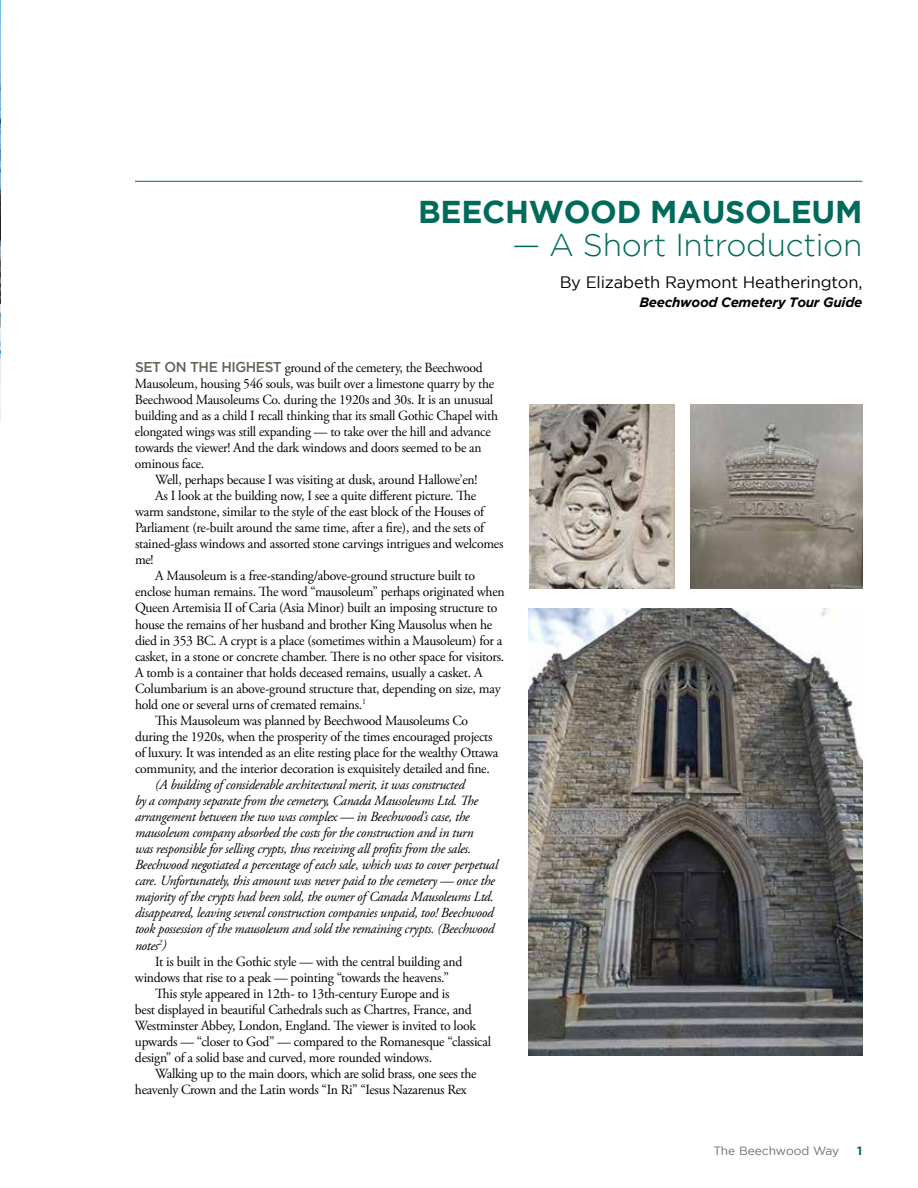
<style>
.page{position:relative;width:918px;height:1188px;background:#fff}
.page>*{position:absolute;margin:0;border:0;box-sizing:border-box;transform-origin:0 0}
.t1{font:300 31.5px "Gotham";letter-spacing:-.01em;color:#006a5b}
.t2{font:700 31.5px "Gotham";letter-spacing:-.01em;color:#006a5b}
.t3{font:16.5px "Gotham";letter-spacing:-.01em;color:#000}
.t4{font:13.95px/16px "Adobe Garamond Pro";letter-spacing:-.02em;color:#000}
.t5{font:italic 13.95px "Adobe Garamond Pro";letter-spacing:-.02em;color:#000}
.t6{font:italic 700 13.5px "Gotham";letter-spacing:-.02em;color:#000}
.t7{font:12px "Gotham";color:#6d6e71}
.t8{font:700 12px "Gotham";color:#006a5b}
.s1{font-family:"Gotham";font-weight:500;font-size:14.25px;color:#686058}
</style>
<div class="page">
<img style="left:0;top:0;width:1px;height:422px">
<img style="left:530px;top:405px;width:144px;height:183px">
<hr style="left:135px;top:181px;width:727px;height:1px;background:#006a5b">
<img style="left:528px;top:609px;width:334px;height:446px">
<img style="left:690px;top:405px;width:173px;height:183px">
<h1 class="t2" style="left:418px;top:193px;width:446px">BEECHWOOD MAUSOLEUM</h1>
<h1 class="t1" style="left:512px;top:228px;width:352px">— A Short Introduction</h1>
<p class="t3" style="left:560px;top:273px;width:304px">By Elizabeth Raymont Heatherington,</p>
<p class="t6" style="left:640px;top:294px;width:224px">Beechwood Cemetery Tour Guide</p>
<p class="t4" style="left:135px;top:360px;width:364px"><span class="s1">SET ON THE HIGHEST</span> ground of the cemetery, the Beechwood Mausoleum, housing 546 souls, was built over a limestone quarry by the Beechwood Mausoleums Co. during the 1920s and 30s. It is an unusual building and as a child I recall thinking that its small Gothic Chapel with elongated wings was still expanding — to take over the hill and advance towards the viewer! And the dark windows and doors seemed to be an ominous face.</p>
<p class="t4" style="left:155px;top:472px;width:324px">Well, perhaps because I was visiting at dusk, around Hallowe’en!</p>
<p class="t4" style="left:155px;top:488px;width:322px">As I look at the building now, I see a quite different picture. The</p>
<p class="t4" style="left:135px;top:504px;width:351px">warm sandstone, similar to the style of the east block of the Houses of</p>
<p class="t4" style="left:135px;top:520px;width:351px">Parliament (re-built around the same time, after a fire), and the sets of</p>
<p class="t4" style="left:135px;top:536px;width:370px">stained-glass windows and assorted stone carvings intrigues and welcomes</p>
<p class="t4" style="left:135px;top:552px;width:20px">me!</p>
<p class="t4" style="left:155px;top:568px;width:321px">A Mausoleum is a free-standing/above-ground structure built to</p>
<p class="t4" style="left:135px;top:584px;width:371px">enclose human remains. The word “mausoleum” perhaps originated when</p>
<p class="t4" style="left:135px;top:601px;width:364px">Queen Artemisia II of Caria (Asia Minor) built an imposing structure to</p>
<p class="t4" style="left:135px;top:617px;width:359px">house the remains of her husband and brother King Mausolus when he</p>
<p class="t4" style="left:135px;top:633px;width:369px">died in 353 BC. A crypt is a place (sometimes within a Mausoleum) for a</p>
<p class="t4" style="left:135px;top:649px;width:371px">casket, in a stone or concrete chamber. There is no other space for visitors.</p>
<p class="t4" style="left:135px;top:665px;width:349px">A tomb is a container that holds deceased remains, usually a casket. A</p>
<p class="t4" style="left:135px;top:681px;width:367px">Columbarium is an above-ground structure that, depending on size, may</p>
<p class="t4" style="left:135px;top:697px;width:233px">hold one or several urns of cremated remains.<sup>1</sup></p>
<p class="t4" style="left:155px;top:713px;width:314px">This Mausoleum was planned by Beechwood Mausoleums Co</p>
<p class="t4" style="left:135px;top:729px;width:359px">during the 1920s, when the prosperity of the times encouraged projects</p>
<p class="t4" style="left:135px;top:745px;width:365px">of luxury. It was intended as an elite resting place for the wealthy Ottawa</p>
<p class="t4" style="left:135px;top:761px;width:356px">community, and the interior decoration is exquisitely detailed and fine.</p>
<p class="t5" style="left:155px;top:776px;width:311px">(A building of considerable architectural merit, it was constructed</p>
<p class="t5" style="left:135px;top:792px;width:345px">by a company separate from the cemetery, Canada Mausoleums Ltd. The</p>
<p class="t5" style="left:135px;top:808px;width:336px">arrangement between the two was complex — in Beechwood’s case, the</p>
<p class="t5" style="left:135px;top:824px;width:340px">mausoleum company absorbed the costs for the construction and in turn</p>
<p class="t5" style="left:135px;top:840px;width:338px">was responsible for selling crypts, thus receiving all profits from the sales.</p>
<p class="t5" style="left:135px;top:856px;width:365px">Beechwood negotiated a percentage of each sale, which was to cover perpetual</p>
<p class="t5" style="left:135px;top:873px;width:361px">care. Unfortunately, this amount was never paid to the cemetery — once the</p>
<p class="t5" style="left:135px;top:889px;width:360px">majority of the crypts had been sold, the owner of Canada Mausoleums Ltd.</p>
<p class="t5" style="left:135px;top:905px;width:360px">disappeared, leaving several construction companies unpaid, too! Beechwood</p>
<p class="t5" style="left:135px;top:921px;width:361px">took possession of the mausoleum and sold the remaining crypts. (Beechwood</p>
<p class="t5" style="left:135px;top:937px;width:33px">notes<sup>2</sup>)</p>
<p class="t4" style="left:155px;top:954px;width:309px">It is built in the Gothic style — with the central building and</p>
<p class="t4" style="left:135px;top:970px;width:316px">windows that rise to a peak — pointing “towards the heavens.”</p>
<p class="t4" style="left:155px;top:986px;width:296px">This style appeared in 12th- to 13th-century Europe and is</p>
<p class="t4" style="left:135px;top:1002px;width:338px">best displayed in beautiful Cathedrals such as Chartres, France, and</p>
<p class="t4" style="left:135px;top:1018px;width:343px">Westminster Abbey, London, England. The viewer is invited to look</p>
<p class="t4" style="left:135px;top:1034px;width:358px">upwards — “closer to God” — compared to the Romanesque “classical</p>
<p class="t4" style="left:135px;top:1050px;width:299px">design” of a solid base and curved, more rounded windows.</p>
<p class="t4" style="left:155px;top:1066px;width:323px">Walking up to the main doors, which are solid brass, one sees the</p>
<p class="t4" style="left:135px;top:1082px;width:333px">heavenly Crown and the Latin words “In Ri” “Iesus Nazarenus Rex</p>
<p class="t7" style="left:713px;top:1144px;width:127px">The Beechwood Way</p>
<p class="t8" style="left:857px;top:1143px;width:7px">1</p>
</div>
